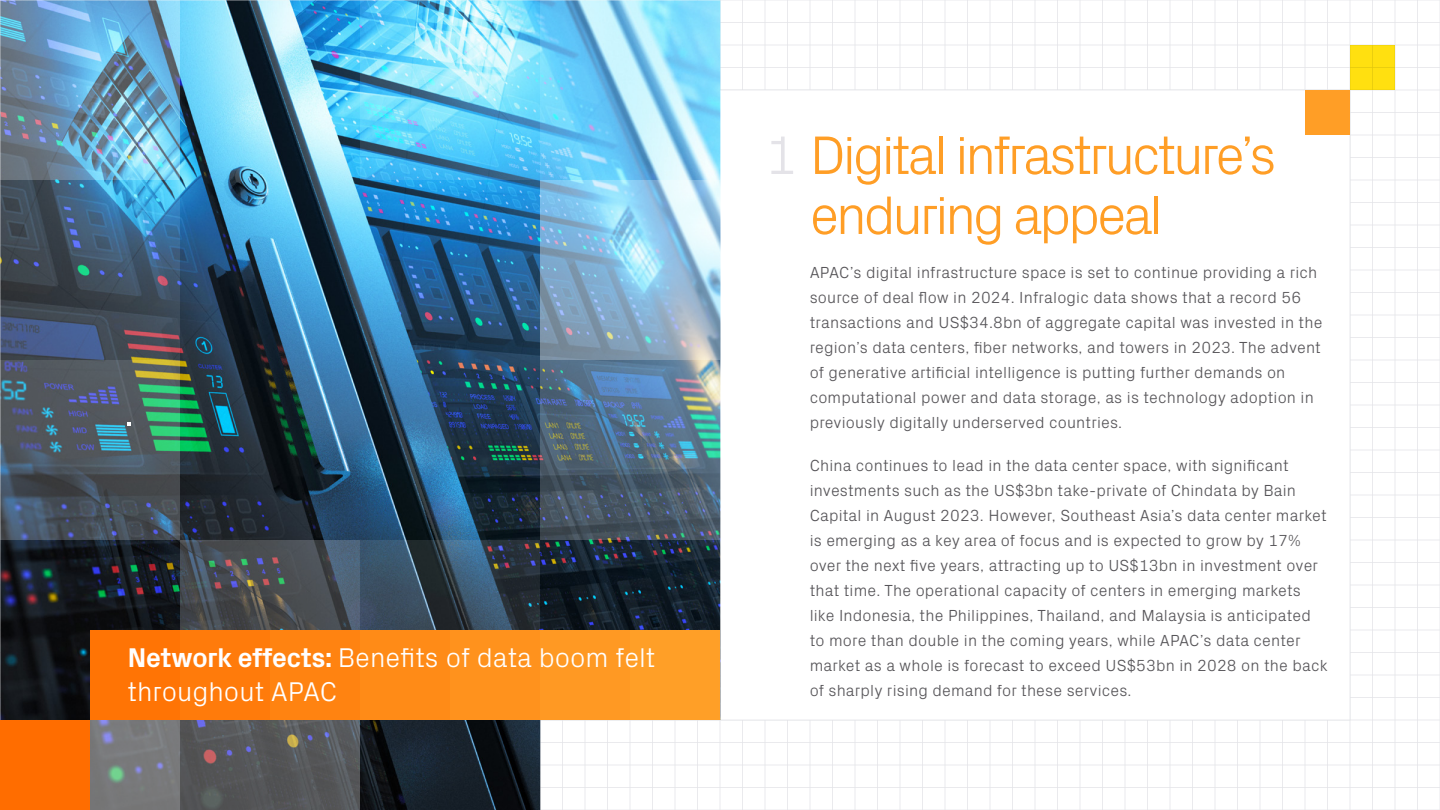
<style>
.page{position:relative;width:1440px;height:810px;background:#fff}
.page>*{position:absolute;margin:0;border:0;box-sizing:border-box;transform-origin:0 0}
.t1{font:300 55px/60px "Px Grotesk";letter-spacing:-.06em;color:#ff9e26}
.t2{font:300 27.5px/33.8px "Px Grotesk";color:#fff}
.t3{font:300 16.25px/25px "Px Grotesk";letter-spacing:.01em;color:#575559}
.s1{font-weight:700}
.s2{color:#e4e3e8}
</style>
<div class="page">
<hr style="left:720px;top:0;width:1px;height:810px;background:#e3e4e8">
<hr style="left:742px;top:0;width:1px;height:810px;background:#e3e4e8">
<hr style="left:765px;top:0;width:1px;height:810px;background:#e3e4e8">
<hr style="left:787px;top:0;width:1px;height:810px;background:#e3e4e8">
<hr style="left:810px;top:0;width:1px;height:810px;background:#e3e4e8">
<hr style="left:832px;top:0;width:1px;height:810px;background:#e3e4e8">
<hr style="left:855px;top:0;width:1px;height:810px;background:#e3e4e8">
<hr style="left:877px;top:0;width:1px;height:810px;background:#e3e4e8">
<hr style="left:900px;top:0;width:1px;height:810px;background:#e3e4e8">
<hr style="left:922px;top:0;width:1px;height:810px;background:#e3e4e8">
<hr style="left:945px;top:0;width:1px;height:810px;background:#e3e4e8">
<hr style="left:967px;top:0;width:1px;height:810px;background:#e3e4e8">
<hr style="left:990px;top:0;width:1px;height:810px;background:#e3e4e8">
<hr style="left:1012px;top:0;width:1px;height:810px;background:#e3e4e8">
<hr style="left:1035px;top:0;width:1px;height:810px;background:#e3e4e8">
<hr style="left:1057px;top:0;width:1px;height:810px;background:#e3e4e8">
<hr style="left:1080px;top:0;width:1px;height:810px;background:#e3e4e8">
<hr style="left:1102px;top:0;width:1px;height:810px;background:#e3e4e8">
<hr style="left:1125px;top:0;width:1px;height:810px;background:#e3e4e8">
<hr style="left:1147px;top:0;width:1px;height:810px;background:#e3e4e8">
<hr style="left:1170px;top:0;width:1px;height:810px;background:#e3e4e8">
<hr style="left:1192px;top:0;width:1px;height:810px;background:#e3e4e8">
<hr style="left:1215px;top:0;width:1px;height:810px;background:#e3e4e8">
<hr style="left:1237px;top:0;width:1px;height:810px;background:#e3e4e8">
<hr style="left:1260px;top:0;width:1px;height:810px;background:#e3e4e8">
<hr style="left:1282px;top:0;width:1px;height:810px;background:#e3e4e8">
<hr style="left:1305px;top:0;width:1px;height:810px;background:#e3e4e8">
<hr style="left:1327px;top:0;width:1px;height:810px;background:#e3e4e8">
<hr style="left:1350px;top:0;width:1px;height:810px;background:#e3e4e8">
<hr style="left:1372px;top:0;width:1px;height:810px;background:#e3e4e8">
<hr style="left:1395px;top:0;width:1px;height:810px;background:#e3e4e8">
<hr style="left:1417px;top:0;width:1px;height:810px;background:#e3e4e8">
<hr style="left:1439px;top:0;width:1px;height:810px;background:#e3e4e8">
<hr style="left:0;top:0;width:1440px;height:1px;background:#e3e4e8">
<hr style="left:0;top:22px;width:1440px;height:1px;background:#e3e4e8">
<hr style="left:0;top:45px;width:1440px;height:1px;background:#e3e4e8">
<hr style="left:0;top:67px;width:1440px;height:1px;background:#e3e4e8">
<hr style="left:0;top:90px;width:1440px;height:1px;background:#e3e4e8">
<hr style="left:0;top:112px;width:1440px;height:1px;background:#e3e4e8">
<hr style="left:0;top:135px;width:1440px;height:1px;background:#e3e4e8">
<hr style="left:0;top:157px;width:1440px;height:1px;background:#e3e4e8">
<hr style="left:0;top:180px;width:1440px;height:1px;background:#e3e4e8">
<hr style="left:0;top:202px;width:1440px;height:1px;background:#e3e4e8">
<hr style="left:0;top:225px;width:1440px;height:1px;background:#e3e4e8">
<hr style="left:0;top:247px;width:1440px;height:1px;background:#e3e4e8">
<hr style="left:0;top:270px;width:1440px;height:1px;background:#e3e4e8">
<hr style="left:0;top:292px;width:1440px;height:1px;background:#e3e4e8">
<hr style="left:0;top:315px;width:1440px;height:1px;background:#e3e4e8">
<hr style="left:0;top:337px;width:1440px;height:1px;background:#e3e4e8">
<hr style="left:0;top:360px;width:1440px;height:1px;background:#e3e4e8">
<hr style="left:0;top:382px;width:1440px;height:1px;background:#e3e4e8">
<hr style="left:0;top:405px;width:1440px;height:1px;background:#e3e4e8">
<hr style="left:0;top:427px;width:1440px;height:1px;background:#e3e4e8">
<hr style="left:0;top:450px;width:1440px;height:1px;background:#e3e4e8">
<hr style="left:0;top:472px;width:1440px;height:1px;background:#e3e4e8">
<hr style="left:0;top:495px;width:1440px;height:1px;background:#e3e4e8">
<hr style="left:0;top:517px;width:1440px;height:1px;background:#e3e4e8">
<hr style="left:0;top:540px;width:1440px;height:1px;background:#e3e4e8">
<hr style="left:0;top:562px;width:1440px;height:1px;background:#e3e4e8">
<hr style="left:0;top:585px;width:1440px;height:1px;background:#e3e4e8">
<hr style="left:0;top:607px;width:1440px;height:1px;background:#e3e4e8">
<hr style="left:0;top:630px;width:1440px;height:1px;background:#e3e4e8">
<hr style="left:0;top:652px;width:1440px;height:1px;background:#e3e4e8">
<hr style="left:0;top:675px;width:1440px;height:1px;background:#e3e4e8">
<hr style="left:0;top:697px;width:1440px;height:1px;background:#e3e4e8">
<hr style="left:0;top:720px;width:1440px;height:1px;background:#e3e4e8">
<hr style="left:0;top:742px;width:1440px;height:1px;background:#e3e4e8">
<hr style="left:0;top:765px;width:1440px;height:1px;background:#e3e4e8">
<hr style="left:0;top:787px;width:1440px;height:1px;background:#e3e4e8">
<hr style="left:0;top:809px;width:1440px;height:1px;background:#e3e4e8">
<div style="left:90px;top:90px;width:1260px;height:630px;background:#fff"></div>
<img style="left:0;top:0;width:720px;height:810px">
<svg style="left:540px;top:0;width:180px;height:180px;background:#86d3f4"></svg>
<svg style="left:540px;top:180px;width:180px;height:180px;background:#93bcd6"></svg>
<img style="left:540px;top:360px;width:180px;height:180px">
<svg style="left:360px;top:0;width:180px;height:180px;background:#71ceef"></svg>
<svg style="left:360px;top:540px;width:180px;height:90px;background:#334657"></svg>
<svg style="left:360px;top:720px;width:180px;height:90px;background:#141d25"></svg>
<svg style="left:180px;top:540px;width:180px;height:90px;background:#4b5056"></svg>
<svg style="left:180px;top:720px;width:180px;height:90px;background:#57585a"></svg>
<svg style="left:0;top:0;width:180px;height:180px;background:#6e9fbe"></svg>
<svg style="left:0;top:180px;width:180px;height:180px;background:#445c74"></svg>
<svg style="left:0;top:360px;width:180px;height:180px;background:#4e6067"></svg>
<svg style="left:90px;top:720px;width:90px;height:90px;background:#787b7d"></svg>
<svg style="left:128px;top:422px;width:3px;height:4px"></svg>
<div style="left:0;top:720px;width:90px;height:90px;background:#ff6d00"></div>
<div style="left:540px;top:630px;width:90px;height:90px;background:#ff9f27"></div>
<div style="left:630px;top:630px;width:90px;height:90px;background:#ff9f27"></div>
<div style="left:450px;top:630px;width:90px;height:90px;background:#ff921d"></div>
<div style="left:360px;top:630px;width:90px;height:90px;background:#ff8b17"></div>
<div style="left:270px;top:630px;width:90px;height:90px;background:#ff8311"></div>
<div style="left:180px;top:630px;width:90px;height:90px;background:#ff7b0b"></div>
<div style="left:90px;top:630px;width:90px;height:90px;background:#ff7405"></div>
<div style="left:1305px;top:90px;width:45px;height:45px;background:#ff9e26"></div>
<div style="left:1350px;top:45px;width:45px;height:45px;background:#ffe010"></div>
<h2 class="t2" style="left:128px;top:638px;width:529px"><span class="s1">Network effects:</span> Benefits of data boom felt throughout APAC</h2>
<h1 class="t1" style="left:810px;top:121px;width:468px;text-indent:-45px"><span class="s2">1</span> Digital infrastructure’s enduring appeal</h1>
<p class="t3" style="left:810px;top:258px;width:514px">APAC’s digital infrastructure space is set to continue providing a rich source of deal flow in 2024. Infralogic data shows that a record 56 transactions and US$34.8bn of aggregate capital was invested in the region’s data centers, fiber networks, and towers in 2023. The advent of generative artificial intelligence is putting further demands on computational power and data storage, as is technology adoption in previously digitally underserved countries.</p>
<p class="t3" style="left:810px;top:452px;width:520px">China continues to lead in the data center space, with significant investments such as the US$3bn take-private of Chindata by Bain Capital in August 2023. However, Southeast Asia’s data center market is emerging as a key area of focus and is expected to grow by 17% over the next five years, attracting up to US$13bn in investment over that time. The operational capacity of centers in emerging markets like Indonesia, the Philippines, Thailand, and Malaysia is anticipated to more than double in the coming years, while APAC’s data center market as a whole is forecast to exceed US$53bn in 2028 on the back of sharply rising demand for these services.</p>
</div>
